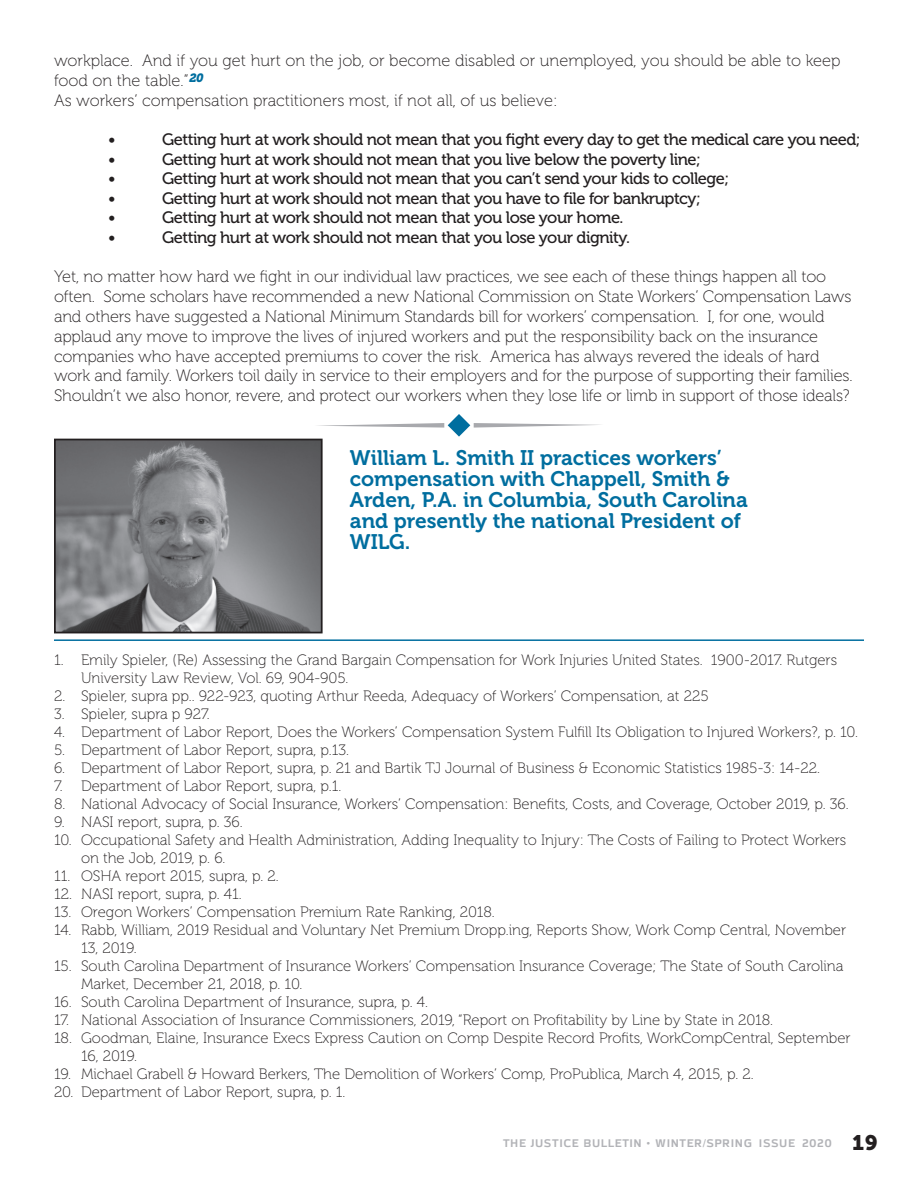
<style>
.page{position:relative;width:918px;height:1188px;background:#fff}
.page>*{position:absolute;margin:0;border:0;box-sizing:border-box;transform-origin:0 0}
.t1{font:21px/21px "Museo 700";color:#006e9f}
.t2{font:16.5px/19.8px "Museo 100";letter-spacing:-.01em;color:#231f20}
.t3{font:16.5px "Museo 500";letter-spacing:-.03em;color:#231f20}
.t4{font:15px/18px "Museo 100";color:#231f20}
.t5{font:700 12px "Azoft Sans";letter-spacing:.05em;color:#b2b3b7}
.s1{font-family:"Museo 900";font-weight:400;font-size:21px;color:#231f20}
</style>
<div class="page">
<svg style="left:318px;top:414px;width:282px;height:23px"></svg>
<img style="left:57px;top:442px;width:263px;height:188px">
<div style="left:54px;top:439px;width:269px;height:194px;border:2px solid #231f20"></div>
<hr style="left:54px;top:639px;width:810px;height:2px;background:#006e9f">
<p class="t2" style="left:54px;top:51px;width:788px">workplace. And if you get hurt on the job, or become disabled or unemployed, you should be able to keep food on the table.”<sup>20<br></sup>As workers’ compensation practitioners most, if not all, of us believe:</p>
<p class="t3" style="left:108px;top:131px;width:9px">•</p>
<p class="t3" style="left:162px;top:131px;width:700px">Getting hurt at work should not mean that you fight every day to get the medical care you need;</p>
<p class="t3" style="left:108px;top:150px;width:9px">•</p>
<p class="t3" style="left:162px;top:150px;width:541px">Getting hurt at work should not mean that you live below the poverty line;</p>
<p class="t3" style="left:108px;top:170px;width:9px">•</p>
<p class="t3" style="left:162px;top:170px;width:569px">Getting hurt at work should not mean that you can’t send your kids to college;</p>
<p class="t3" style="left:108px;top:189px;width:9px">•</p>
<p class="t3" style="left:162px;top:189px;width:540px">Getting hurt at work should not mean that you have to file for bankruptcy;</p>
<p class="t3" style="left:108px;top:209px;width:9px">•</p>
<p class="t3" style="left:162px;top:209px;width:463px">Getting hurt at work should not mean that you lose your home.</p>
<p class="t3" style="left:108px;top:228px;width:9px">•</p>
<p class="t3" style="left:162px;top:228px;width:470px">Getting hurt at work should not mean that you lose your dignity.</p>
<p class="t2" style="left:54px;top:267px;width:800px">Yet, no matter how hard we fight in our individual law practices, we see each of these things happen all too often. Some scholars have recommended a new National Commission on State Workers’ Compensation Laws and others have suggested a National Minimum Standards bill for workers’ compensation. I, for one, would applaud any move to improve the lives of injured workers and put the responsibility back on the insurance companies who have accepted premiums to cover the risk. America has always revered the ideals of hard work and family. Workers toil daily in service to their employers and for the purpose of supporting their families.<br>Shouldn’t we also honor, revere, and protect our workers when they lose life or limb in support of those ideals?</p>
<h1 class="t1" style="left:350px;top:448px;width:399px">William L. Smith II practices workers’ compensation with Chappell, Smith &amp;<br>Arden, P.A. in Columbia, South Carolina and presently the national President of<br>WILG.</h1>
<p class="t4" style="left:81px;top:651px;width:758px;text-indent:-27px">1. Emily Spieler, (Re) Assessing the Grand Bargain Compensation for Work Injuries United States. 1900-2017. Rutgers<br>University Law Review, Vol. 69, 904-905.</p>
<p class="t4" style="left:54px;top:687px;width:656px">2. Spieler, supra pp.. 922-923, quoting Arthur Reeda, Adequacy of Workers’ Compensation, at 225</p>
<p class="t4" style="left:54px;top:705px;width:157px">3. Spieler, supra p 927.</p>
<p class="t4" style="left:54px;top:723px;width:805px">4. Department of Labor Report, Does the Workers’ Compensation System Fulfill Its Obligation to Injured Workers?, p. 10.</p>
<p class="t4" style="left:54px;top:741px;width:297px">5. Department of Labor Report, supra, p.13.</p>
<p class="t4" style="left:54px;top:759px;width:768px">6. Department of Labor Report, supra, p. 21 and Bartik TJ Journal of Business &amp; Economic Statistics 1985-3: 14-22.</p>
<p class="t4" style="left:54px;top:777px;width:289px">7. Department of Labor Report, supra, p.1.</p>
<p class="t4" style="left:54px;top:795px;width:796px">8. National Advocacy of Social Insurance, Workers’ Compensation: Benefits, Costs, and Coverage, October 2019, p. 36.</p>
<p class="t4" style="left:54px;top:813px;width:190px">9. NASI report, supra, p. 36.</p>
<p class="t4" style="left:81px;top:831px;width:767px;text-indent:-27px">10. Occupational Safety and Health Administration, Adding Inequality to Injury: The Costs of Failing to Protect Workers on the Job, 2019, p. 6.</p>
<p class="t4" style="left:54px;top:867px;width:226px">11. OSHA report 2015, supra, p. 2.</p>
<p class="t4" style="left:54px;top:885px;width:189px">12. NASI report, supra, p. 41.</p>
<p class="t4" style="left:54px;top:903px;width:442px">13. Oregon Workers’ Compensation Premium Rate Ranking, 2018.</p>
<p class="t4" style="left:81px;top:921px;width:767px;text-indent:-27px">14. Rabb, William, 2019 Residual and Voluntary Net Premium Dropp.ing, Reports Show, Work Comp Central, November<br>13, 2019.</p>
<p class="t4" style="left:81px;top:957px;width:764px;text-indent:-27px">15. South Carolina Department of Insurance Workers’ Compensation Insurance Coverage; The State of South Carolina<br>Market, December 21, 2018, p. 10.</p>
<p class="t4" style="left:54px;top:993px;width:375px">16. South Carolina Department of Insurance, supra, p. 4.</p>
<p class="t4" style="left:54px;top:1011px;width:721px">17. National Association of Insurance Commissioners, 2019, “Report on Profitability by Line by State in 2018.</p>
<p class="t4" style="left:81px;top:1029px;width:771px;text-indent:-27px">18. Goodman, Elaine, Insurance Execs Express Caution on Comp Despite Record Profits, WorkCompCentral, September<br>16, 2019.</p>
<p class="t4" style="left:54px;top:1065px;width:701px">19. Michael Grabell &amp; Howard Berkers, The Demolition of Workers’ Comp, ProPublica, March 4, 2015, p. 2.</p>
<p class="t4" style="left:54px;top:1083px;width:293px">20. Department of Labor Report, supra, p. 1.</p>
<p class="t5" style="left:503px;top:1135px;width:376px">THE JUSTICE BULLETIN • WINTER/SPRING ISSUE 2020 <span class="s1">19</span></p>
</div>
